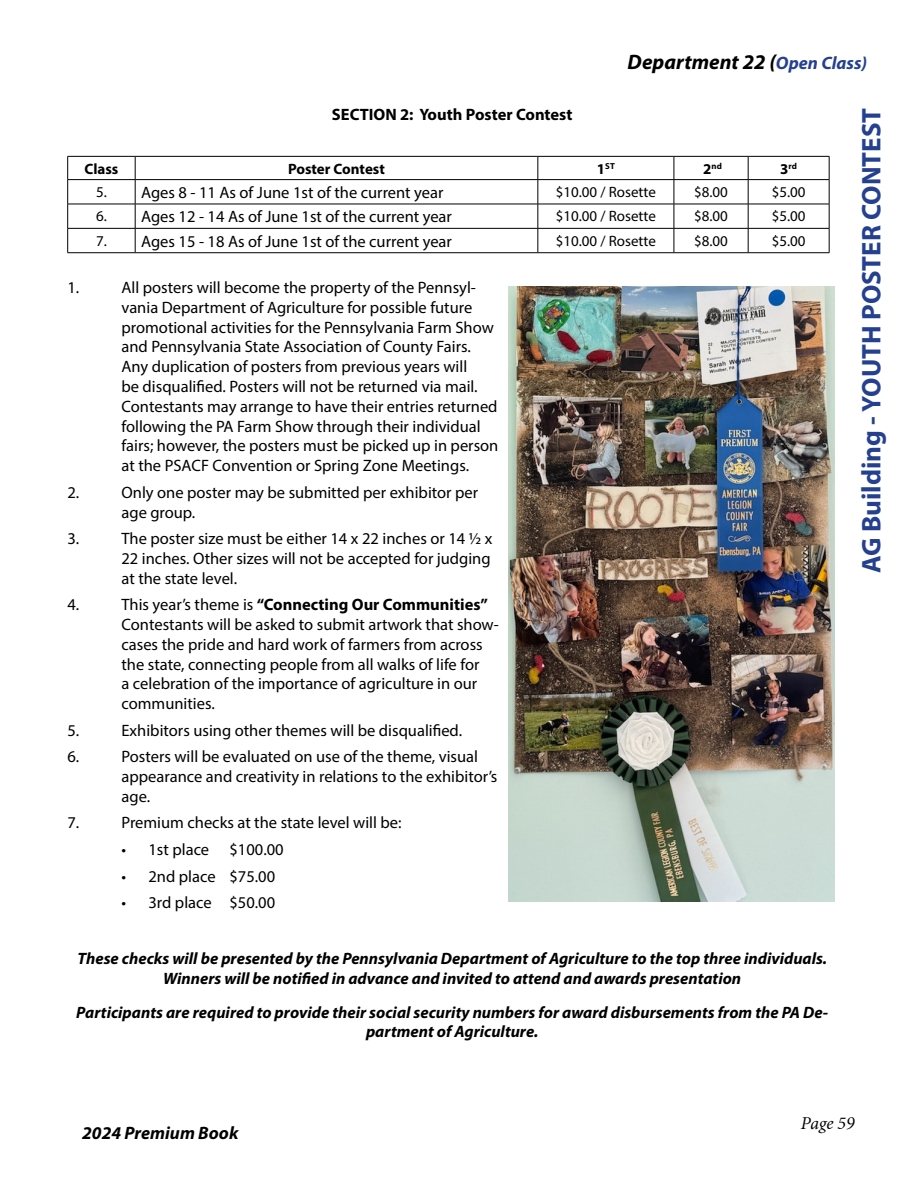
<style>
.page{position:relative;width:918px;height:1188px;background:#fff}
.page>*{position:absolute;margin:0;border:0;box-sizing:border-box;transform-origin:0 0}
.t1{font:700 27px "Myriad Pro";color:#25408f}
.t2{font:italic 700 21px "Myriad Pro";color:#000}
.t3{font:italic 700 18px "Myriad Pro";color:#000}
.t4{font:italic 18px "Minion Cyr";color:#000}
.t5{font:16.5px/19.8px "Myriad Pro";color:#000}
.t6{font:italic 700 16.5px/19.8px "Myriad Pro";color:#000;text-align:center}
.t7{font:700 16.5px "Myriad Pro";color:#000}
.t8{font:15px "Myriad Pro";color:#000}
.t9{font:700 15px "Myriad Pro";color:#000}
.t10{font:700 8.7px "Myriad Pro";color:#000}
.s1{font-size:18px;color:#25408f}
.s2{font-size:15px}
.s3{font-weight:700}
</style>
<div class="page">
<hr style="left:68px;top:156px;width:67px;height:1px;background:#000">
<hr style="left:135px;top:156px;width:403px;height:1px;background:#000">
<hr style="left:538px;top:156px;width:136px;height:1px;background:#000">
<hr style="left:674px;top:156px;width:74px;height:1px;background:#000">
<hr style="left:748px;top:156px;width:81px;height:1px;background:#000">
<hr style="left:68px;top:179px;width:67px;height:1px;background:#000">
<hr style="left:135px;top:179px;width:403px;height:1px;background:#000">
<hr style="left:538px;top:179px;width:136px;height:1px;background:#000">
<hr style="left:674px;top:179px;width:74px;height:1px;background:#000">
<hr style="left:748px;top:179px;width:81px;height:1px;background:#000">
<hr style="left:68px;top:204px;width:67px;height:1px;background:#000">
<hr style="left:135px;top:204px;width:403px;height:1px;background:#000">
<hr style="left:538px;top:204px;width:136px;height:1px;background:#000">
<hr style="left:674px;top:204px;width:74px;height:1px;background:#000">
<hr style="left:748px;top:204px;width:81px;height:1px;background:#000">
<hr style="left:68px;top:228px;width:67px;height:1px;background:#000">
<svg style="left:67px;top:157px;width:1px;height:96px"></svg>
<hr style="left:135px;top:228px;width:403px;height:1px;background:#000">
<svg style="left:135px;top:157px;width:1px;height:95px"></svg>
<hr style="left:538px;top:228px;width:136px;height:1px;background:#000">
<svg style="left:538px;top:157px;width:1px;height:95px"></svg>
<hr style="left:674px;top:228px;width:74px;height:1px;background:#000">
<svg style="left:674px;top:157px;width:1px;height:95px"></svg>
<hr style="left:748px;top:228px;width:81px;height:1px;background:#000">
<svg style="left:748px;top:157px;width:1px;height:95px"></svg>
<svg style="left:829px;top:157px;width:1px;height:96px"></svg>
<hr style="left:68px;top:252px;width:67px;height:1px;background:#000">
<hr style="left:135px;top:252px;width:403px;height:1px;background:#000">
<hr style="left:538px;top:252px;width:136px;height:1px;background:#000">
<hr style="left:674px;top:252px;width:74px;height:1px;background:#000">
<hr style="left:748px;top:252px;width:81px;height:1px;background:#000">
<img style="left:509px;top:287px;width:326px;height:614px">
<p class="t2" style="left:628px;top:48px;width:241px">Department 22 (<span class="s1">Open Class)</span></p>
<p class="t7" style="left:332px;top:104px;width:242px">SECTION 2: Youth Poster Contest</p>
<p class="t9" style="left:84px;top:159px;width:35px">Class</p>
<p class="t9" style="left:288px;top:159px;width:98px">Poster Contest</p>
<p class="t10" style="left:597px;top:160px;width:19px"><span class="s2">1</span>ST</p>
<p class="t10" style="left:703px;top:160px;width:20px"><span class="s2">2</span>nd</p>
<p class="t10" style="left:780px;top:160px;width:18px"><span class="s2">3</span>rd</p>
<p class="t5" style="left:96px;top:182px;width:349px"><span class="s2">5.</span> Ages 8 - 11 As of June 1st of the current year</p>
<p class="t8" style="left:556px;top:183px;width:102px">$10.00 / Rosette</p>
<p class="t8" style="left:694px;top:183px;width:35px">$8.00</p>
<p class="t8" style="left:772px;top:183px;width:35px">$5.00</p>
<p class="t5" style="left:96px;top:207px;width:357px"><span class="s2">6.</span> Ages 12 - 14 As of June 1st of the current year</p>
<p class="t8" style="left:556px;top:207px;width:102px">$10.00 / Rosette</p>
<p class="t8" style="left:694px;top:207px;width:35px">$8.00</p>
<p class="t8" style="left:772px;top:207px;width:35px">$5.00</p>
<p class="t5" style="left:96px;top:231px;width:357px"><span class="s2">7.</span> Ages 15 - 18 As of June 1st of the current year</p>
<p class="t8" style="left:556px;top:231px;width:102px">$10.00 / Rosette</p>
<p class="t8" style="left:694px;top:231px;width:35px">$8.00</p>
<p class="t8" style="left:772px;top:231px;width:35px">$5.00</p>
<p class="t5" style="left:68px;top:277px;width:13px">1.</p>
<p class="t5" style="left:122px;top:277px;width:378px">All posters will become the property of the Pennsyl&shy;vania Department of Agriculture for possible future promotional activities for the Pennsylvania Farm Show and Pennsylvania State Association of County Fairs.<br>Any duplication of posters from previous years will<br>be disqualified. Posters will not be returned via mail.<br>Contestants may arrange to have their entries returned following the PA Farm Show through their individual fairs; however, the posters must be picked up in person at the PSACF Convention or Spring Zone Meetings.</p>
<p class="t5" style="left:68px;top:482px;width:13px">2.</p>
<p class="t5" style="left:122px;top:482px;width:358px">Only one poster may be submitted per exhibitor per age group.</p>
<p class="t5" style="left:68px;top:528px;width:13px">3.</p>
<p class="t5" style="left:122px;top:528px;width:372px;text-align:justify">The poster size must be either 14 x 22 inches or 14 ½ x 22 inches. Other sizes will not be accepted for judging at the state level.</p>
<p class="t5" style="left:68px;top:595px;width:13px">4.</p>
<p class="t5" style="left:122px;top:595px;width:379px">This year’s theme is <span class="s3">“Connecting Our Communities” </span>Contestants will be asked to submit artwork that show&shy;cases the pride and hard work of farmers from across the state, connecting people from all walks of life for<br>a celebration of the importance of agriculture in our communities.</p>
<p class="t5" style="left:68px;top:720px;width:13px">5.</p>
<p class="t5" style="left:122px;top:720px;width:342px">Exhibitors using other themes will be disqualified.</p>
<p class="t5" style="left:68px;top:747px;width:13px">6.</p>
<p class="t5" style="left:122px;top:747px;width:377px">Posters will be evaluated on use of the theme, visual appearance and creativity in relations to the exhibitor’s age.</p>
<p class="t5" style="left:68px;top:813px;width:13px">7.</p>
<p class="t5" style="left:122px;top:813px;width:282px">Premium checks at the state level will be:</p>
<p class="t5" style="left:122px;top:839px;width:164px">• 1st place $100.00</p>
<p class="t5" style="left:122px;top:866px;width:155px">• 2nd place $75.00</p>
<p class="t5" style="left:122px;top:892px;width:155px">• 3rd place $50.00</p>
<p class="t6" style="left:77px;top:948px;width:751px">These checks will be presented by the Pennsylvania Department of Agriculture to the top three individuals.<br>Winners will be notified in advance and invited to attend and awards presentation</p>
<p class="t6" style="left:76px;top:1002px;width:754px">Participants are required to provide their social security numbers for award disbursements from the PA De&shy;partment of Agriculture.</p>
<h1 class="t1" style="left:854px;top:573px;width:467px;rotate:-90deg">AG Building - YOUTH POSTER CONTEST</h1>
<p class="t3" style="left:82px;top:1121px;width:158px">2024 Premium Book</p>
<p class="t4" style="left:800px;top:1115px;width:55px">Page 59</p>
</div>
